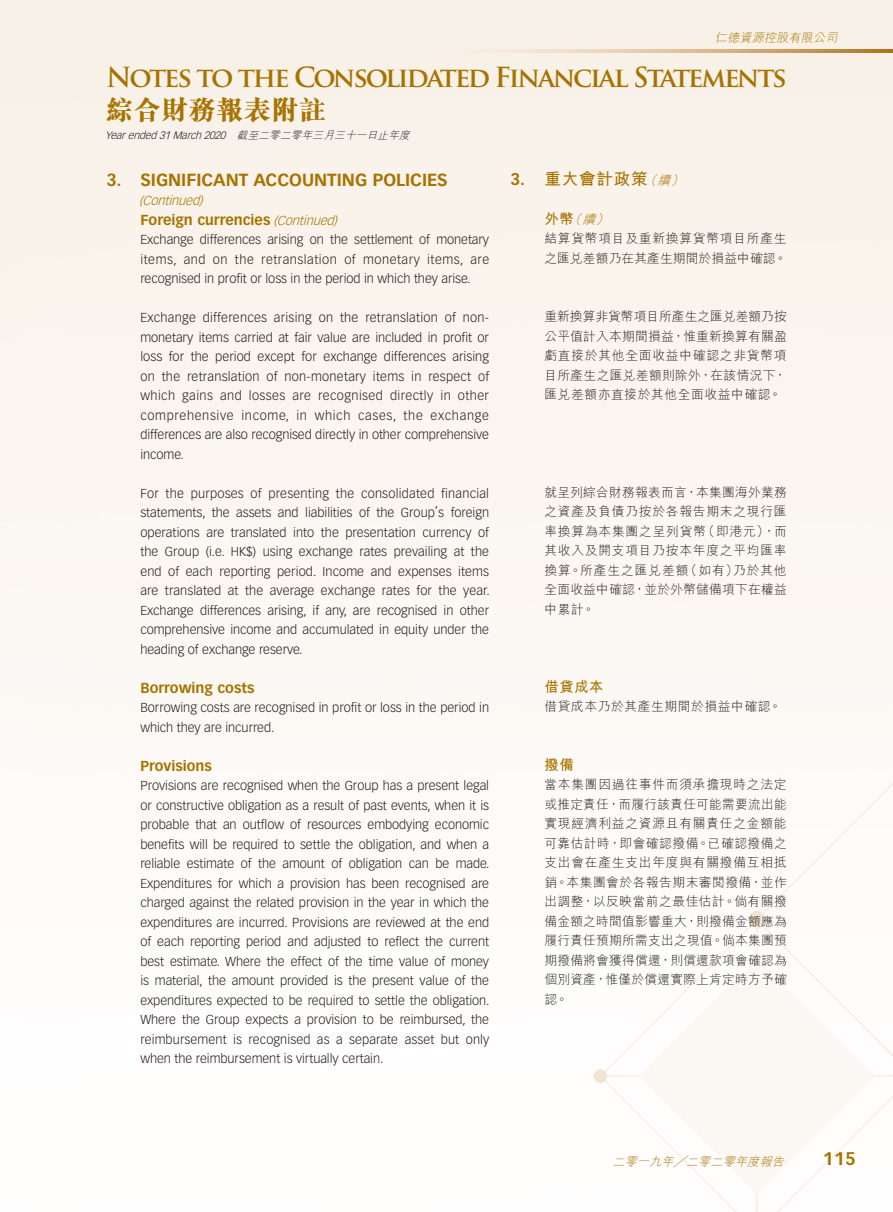
<style>
.page{position:relative;width:893px;height:1212px;background:#fff}
.page>*{position:absolute;margin:0;border:0;box-sizing:border-box;transform-origin:0 0}
.t1{font:700 27px "Trajan Pro";letter-spacing:-.08em;color:#a77300}
.t2{font:800 27px "M Sung HK";letter-spacing:.02em;color:#a77300}
.t3{font:700 18px "Vectora LT Std";color:#a77300}
.Heading_1{font:700 17.25px "Vectora LT Std";color:#a77300}
.C_Heading_1{font:700 16.5px "M Hei HK";letter-spacing:.05em;color:#a77300}
.Heading_2{font:700 14.25px "Vectora LT Std";color:#a77300}
.C_Heading_2{font:700 14.25px "M Hei HK";letter-spacing:.05em;color:#a77300}
.Body_Text{font:300 12.75px/19.5px "Vectora LT Std";letter-spacing:-.005em;color:#231f20;text-align:justify}
.C_Body_Text{font:300 12.75px/19.5px "M Hei HK";letter-spacing:.025em;color:#231f20;text-align:justify}
.C_Body_Text-2{font:300 12.75px "M Hei HK";letter-spacing:.045em;color:#231f20}
.Heading_1-2{font:italic 300 12.75px "Vectora LT Std";color:#a77300}
.C_Heading_2-2{font:italic 300 12.75px "M Hei HK";color:#a77300}
.t4{font:italic 300 12px "M Hei HK";color:#a77300}
.t5{font:italic 300 10.5px "Vectora LT Std";color:#231f20}
.s1{font-family:"M Hei HK"}
.s2{font-weight:300;font-style:italic;font-size:12.75px}
.s3{font-family:"Vectora LT Std"}
.s4{font-weight:700;font-style:normal;font-size:14.25px}
</style>
<div class="page">
<img style="left:0;top:0;width:893px;height:1212px">
<svg style="left:426px;top:50px;width:467px;height:3px"></svg>
<p class="t4" style="left:715px;top:31px;width:126px">仁德資源控股有限公司</p>
<h1 class="t1" style="left:106px;top:61px;width:682px">Notes to the Consolidated Financial Statements</h1>
<h1 class="t2" style="left:106px;top:97px;width:221px">綜合財務報表附註</h1>
<p class="t5" style="left:105px;top:129px;width:309px">Yearended31March2020 <span class="s1">截至二零二零年三月三十一日止年度</span></p>
<p class="Heading_1" style="left:106px;top:169px;width:343px">3. SIGNIFICANT ACCOUNTING POLICIES</p>
<p class="Heading_1-2" style="left:139px;top:193px;width:69px">(Continued)</p>
<p class="Heading_2" style="left:140px;top:211px;width:202px">Foreign currencies <span class="s2">(Continued)</span></p>
<p class="Body_Text" style="left:140px;top:230px;width:350px">Exchange differences arising on the settlement of monetary items, and on the retranslation of monetary items, are recognised in profit or loss in the period in which they arise.</p>
<p class="Body_Text" style="left:140px;top:308px;width:350px">Exchange differences arising on the retranslation of non&shy;monetary items carried at fair value are included in profit or loss for the period except for exchange differences arising on the retranslation of non-monetary items in respect of which gains and losses are recognised directly in other comprehensive income, in which cases, the exchange differences are also recognised directly in other comprehensive income.</p>
<p class="Body_Text" style="left:140px;top:483px;width:351px">For the purposes of presenting the consolidated financial statements, the assets and liabilities of the Group’s foreign operations are translated into the presentation currency of the Group (i.e. HK$) using exchange rates prevailing at the end of each reporting period. Income and expenses items are translated at the average exchange rates for the year.<br>Exchange differences arising, if any, are recognised in other comprehensive income and accumulated in equity under the heading of exchange reserve.</p>
<p class="Heading_2" style="left:140px;top:679px;width:116px">Borrowing costs</p>
<p class="Body_Text" style="left:140px;top:698px;width:350px">Borrowing costs are recognised in profit or loss in the period in which they are incurred.</p>
<p class="Heading_2" style="left:140px;top:757px;width:73px">Provisions</p>
<p class="Body_Text" style="left:140px;top:776px;width:351px">Provisions are recognised when the Group has a present legal or constructive obligation as a result of past events, when it is probable that an outflow of resources embodying economic benefits will be required to settle the obligation, and when a reliable estimate of the amount of obligation can be made.<br>Expenditures for which a provision has been recognised are charged against the related provision in the year in which the expenditures are incurred. Provisions are reviewed at the end of each reporting period and adjusted to reflect the current best estimate. Where the effect of the time value of money is material, the amount provided is the present value of the expenditures expected to be required to settle the obligation.<br>Where the Group expects a provision to be reimbursed, the reimbursement is recognised as a separate asset but only when the reimbursement is virtually certain.</p>
<p class="C_Heading_1" style="left:510px;top:167px;width:178px"><span class="s3">3.</span> 重大會計政策<span class="s2">（續）</span></p>
<p class="C_Heading_2-2" style="left:544px;top:213px;width:69px"><span class="s4">外幣</span>（續）</p>
<p class="C_Body_Text" style="left:544px;top:229px;width:244px">結算貨幣項目及重新換算貨幣項目所產生之匯兌差額乃在其產生期間於損益中確認。</p>
<p class="C_Body_Text" style="left:544px;top:307px;width:244px">重新換算非貨幣項目所產生之匯兌差額乃按公平值計入本期間損益，惟重新換算有關盈虧直接於其他全面收益中確認之非貨幣項目所產生之匯兌差額則除外，在該情況下，匯兌差額亦直接於其他全面收益中確認。</p>
<p class="C_Body_Text" style="left:544px;top:482px;width:244px">就呈列綜合財務報表而言，本集團海外業務之資產及負債乃按於各報告期末之現行匯率換算為本集團之呈列貨幣（即港元），而其收入及開支項目乃按本年度之平均匯率換算。所產生之匯兌差額（如有）乃於其他全面收益中確認，並於外幣儲備項下在權益中累計。</p>
<p class="C_Heading_2" style="left:544px;top:676px;width:61px">借貸成本</p>
<p class="C_Body_Text-2" style="left:544px;top:700px;width:239px">借貸成本乃於其產生期間於損益中確認。</p>
<p class="C_Heading_2" style="left:544px;top:754px;width:31px">撥備</p>
<p class="C_Body_Text" style="left:544px;top:775px;width:244px">當本集團因過往事件而須承擔現時之法定或推定責任，而履行該責任可能需要流出能實現經濟利益之資源且有關責任之金額能可靠估計時，即會確認撥備。已確認撥備之支出會在產生支出年度與有關撥備互相抵銷。本集團會於各報告期末審閱撥備，並作出調整，以反映當前之最佳估計。倘有關撥備金額之時間值影響重大，則撥備金額應為履行責任預期所需支出之現值。倘本集團預期撥備將會獲得償還，則償還款項會確認為個別資產，惟僅於償還實際上肯定時方予確認。</p>
<p class="t4" style="left:612px;top:1155px;width:176px">二零一九年╱二零二零年度報告</p>
<h2 class="t3" style="left:823px;top:1148px;width:35px">115</h2>
</div>
